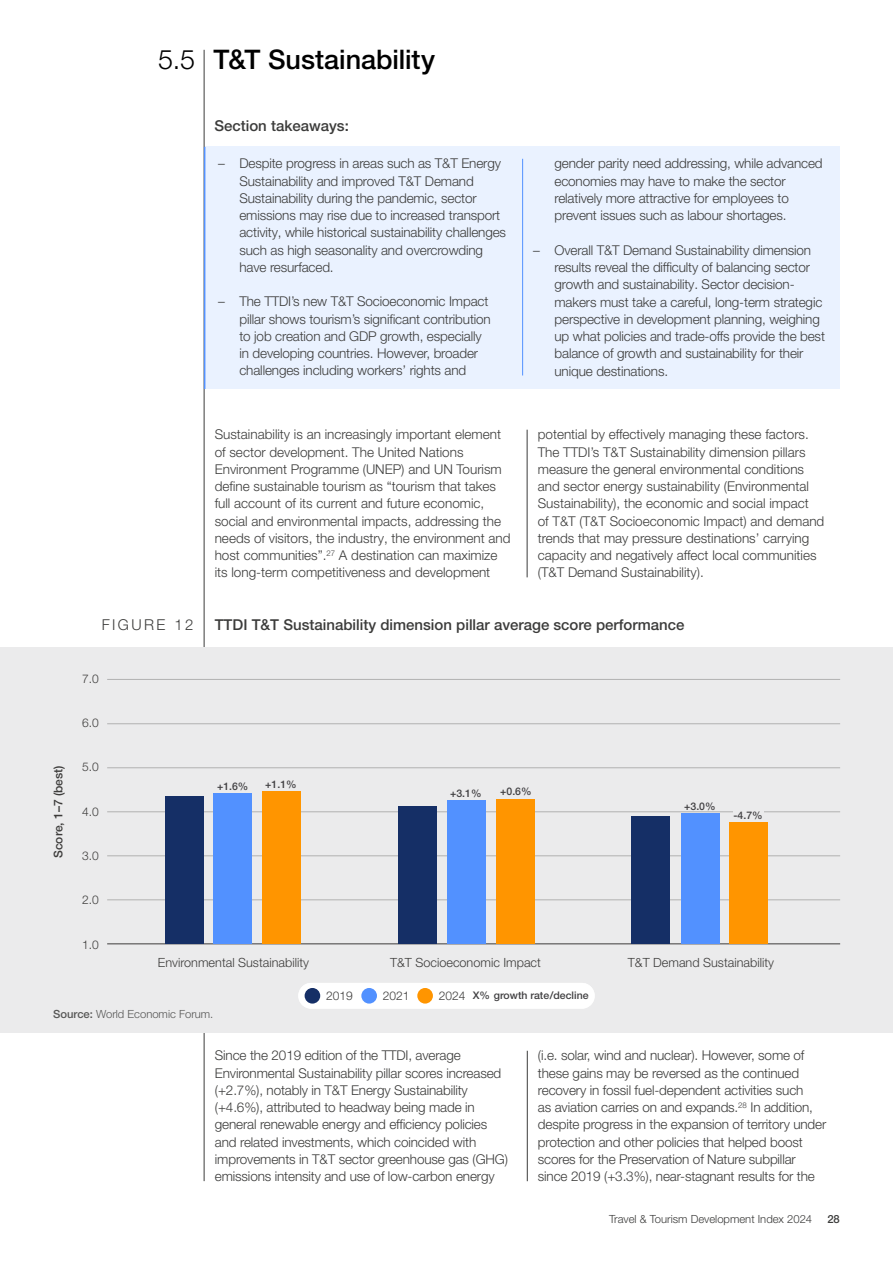
<style>
.page{position:relative;width:893px;height:1263px;background:#fff}
.page>*{position:absolute;margin:0;border:0;box-sizing:border-box;transform-origin:0 0}
.t1{font:500 27px "Helvetica Neue LT Pro";color:#000}
.t2{font:500 15px "Helvetica Neue LT Pro";color:#3c3c3b}
.t3{font:300 15px "Helvetica Neue LT Pro";letter-spacing:.16em;color:#3c3c3b}
.t4{font:300 13.5px/17.2px "Helvetica Neue LT Pro";letter-spacing:-.01em;color:#3c3c3b}
.t5{font:300 12.6px "Helvetica Neue LT Pro";color:#3d3c3b}
.t6{font:300 12px "Helvetica Neue LT Pro";color:#3d3c3b}
.t7{font:500 12px "Helvetica Neue LT Pro";color:#3d3c3b}
.t8{font:300 11.25px "Helvetica Neue LT Pro";color:#3c3c3b}
.t9{font:300 11.25px "Helvetica Neue LT Pro";color:#575756}
.t10{font:500 11.25px "Helvetica Neue LT Pro";color:#3c3c3b}
.t11{font:500 10.5px "Helvetica Neue LT Pro";color:#414042}
.s1{font-weight:300}
.s2{font-weight:300;font-size:12px;color:#3d3c3b}
.s3{font-weight:500}
</style>
<div class="page">
<hr style="left:204px;top:50px;width:1px;height:1131px;background:#3c3c3b">
<div style="left:205px;top:147px;width:635px;height:242px;background:#eaf2ff"></div>
<hr style="left:522px;top:159px;width:1px;height:216px;background:#5291ff">
<hr style="left:204px;top:147px;width:1px;height:242px;background:#5291ff">
<hr style="left:527px;top:430px;width:1px;height:147px;background:#3c3c3b">
<div style="left:0;top:647px;width:893px;height:386px;background:#ebebec"></div>
<hr style="left:107px;top:723px;width:733px;height:1px;background:#b1b1b1">
<hr style="left:107px;top:767px;width:733px;height:1px;background:#b1b1b1">
<hr style="left:107px;top:679px;width:733px;height:1px;background:#b1b1b1">
<hr style="left:107px;top:811px;width:733px;height:1px;background:#b1b1b1">
<hr style="left:107px;top:855px;width:733px;height:1px;background:#b1b1b1">
<hr style="left:107px;top:899px;width:733px;height:1px;background:#b1b1b1">
<hr style="left:107px;top:943px;width:733px;height:1px;background:#3d3c3b">
<div style="left:165px;top:796px;width:39px;height:147px;background:#152f66"></div>
<div style="left:214px;top:793px;width:38px;height:150px;background:#5291ff"></div>
<div style="left:263px;top:791px;width:38px;height:152px;background:#ff9500"></div>
<div style="left:398px;top:805px;width:39px;height:138px;background:#152f66"></div>
<div style="left:447px;top:800px;width:39px;height:143px;background:#5291ff"></div>
<div style="left:496px;top:799px;width:38px;height:144px;background:#ff9500"></div>
<div style="left:632px;top:816px;width:38px;height:127px;background:#152f66"></div>
<div style="left:681px;top:813px;width:38px;height:130px;background:#5291ff"></div>
<div style="left:729px;top:822px;width:39px;height:121px;background:#ff9500"></div>
<div style="left:733px;top:811px;width:31px;height:10px;background:#ebebec"></div>
<div style="left:298px;top:983px;width:297px;height:26px;background:#fff;border-radius:13px"></div>
<div style="left:305px;top:988px;width:15px;height:15px;background:#152f66;border-radius:50%"></div>
<div style="left:361px;top:988px;width:16px;height:15px;background:#5291ff;border-radius:50%"></div>
<div style="left:417px;top:988px;width:16px;height:15px;background:#ff9500;border-radius:50%"></div>
<hr style="left:527px;top:1051px;width:1px;height:130px;background:#3c3c3b">
<h1 class="t1" style="left:158px;top:43px;width:279px"><span class="s1">5.5</span> T&amp;T Sustainability</h1>
<p class="t2" style="left:214px;top:117px;width:136px">Section takeaways:</p>
<p class="t4" style="left:239px;top:155px;width:268px;text-indent:-21px">– Despite progress in areas such as T&amp;T Energy Sustainability and improved T&amp;T Demand Sustainability during the pandemic, sector emissions may rise due to increased transport activity, while historical sustainability challenges such as high seasonality and overcrowding have resurfaced.</p>
<p class="t4" style="left:239px;top:293px;width:253px;text-indent:-21px">– The TTDI’s new T&amp;T Socioeconomic Impact pillar shows tourism’s significant contribution to job creation and GDP growth, especially in developing countries. However, broader challenges including workers’ rights and</p>
<p class="t4" style="left:554px;top:155px;width:270px">gender parity need addressing, while advanced economies may have to make the sector relatively more attractive for employees to prevent issues such as labour shortages.</p>
<p class="t4" style="left:554px;top:241px;width:272px;text-indent:-21px">– Overall T&amp;T Demand Sustainability dimension results reveal the difficulty of balancing sector growth and sustainability. Sector decision&shy;makers must take a careful, long-term strategic perspective in development planning, weighing up what policies and trade-offs provide the best balance of growth and sustainability for their unique destinations.</p>
<p class="t4" style="left:215px;top:426px;width:297px">Sustainability is an increasingly important element of sector development. The United Nations Environment Programme (UNEP) and UN Tourism define sustainable tourism as “tourism that takes full account of its current and future economic, social and environmental impacts, addressing the needs of visitors, the industry, the environment and host communities”.<sup>27</sup> A destination can maximize its long-term competitiveness and development</p>
<p class="t4" style="left:538px;top:426px;width:288px">potential by effectively managing these factors.<br>The TTDI’s T&amp;T Sustainability dimension pillars measure the general environmental conditions and sector energy sustainability (Environmental Sustainability), the economic and social impact<br>of T&amp;T (T&amp;T Socioeconomic Impact) and demand trends that may pressure destinations’ carrying capacity and negatively affect local communities (T&amp;T Demand Sustainability).</p>
<p class="t3" style="left:102px;top:615px;width:93px">FIGURE 12</p>
<p class="t2" style="left:215px;top:615px;width:471px">TTDI T&amp;T Sustainability dimension pillar average score performance</p>
<p class="t6" style="left:82px;top:672px;width:18px">7.0</p>
<p class="t7" style="left:51px;top:858px;width:94px;rotate:-90deg">Score, 1–7 (best)</p>
<p class="t6" style="left:82px;top:715px;width:18px">6.0</p>
<p class="t6" style="left:82px;top:760px;width:18px">5.0</p>
<p class="t6" style="left:82px;top:804px;width:18px">4.0</p>
<p class="t6" style="left:82px;top:848px;width:18px">3.0</p>
<p class="t6" style="left:82px;top:893px;width:18px">2.0</p>
<p class="t6" style="left:82px;top:937px;width:18px">1.0</p>
<p class="t11" style="left:217px;top:780px;width:33px">+1.6%</p>
<p class="t11" style="left:265px;top:778px;width:33px">+1.1%</p>
<p class="t11" style="left:450px;top:787px;width:33px">+3.1%</p>
<p class="t11" style="left:500px;top:785px;width:33px">+0.6%</p>
<p class="t11" style="left:684px;top:800px;width:33px">+3.0%</p>
<p class="t11" style="left:733px;top:809px;width:31px">-4.7%</p>
<p class="t5" style="left:158px;top:954px;width:152px">Environmental Sustainability</p>
<p class="t5" style="left:390px;top:954px;width:152px">T&amp;T Socioeconomic Impact</p>
<p class="t5" style="left:628px;top:954px;width:148px">T&amp;T Demand Sustainability</p>
<p class="t6" style="left:326px;top:988px;width:28px">2019</p>
<p class="t6" style="left:383px;top:988px;width:28px">2021</p>
<p class="t11" style="left:439px;top:988px;width:151px"><span class="s2">2024</span> X% growth rate/decline</p>
<p class="t6" style="left:459px;top:988px;width:8px">3</p>
<p class="t9" style="left:53px;top:1007px;width:162px"><span class="s3">Source:</span> World Economic Forum.</p>
<p class="t4" style="left:215px;top:1047px;width:295px">Since the 2019 edition of the TTDI, average Environmental Sustainability pillar scores increased (+2.7%), notably in T&amp;T Energy Sustainability (+4.6%), attributed to headway being made in general renewable energy and efficiency policies and related investments, which coincided with improvements in T&amp;T sector greenhouse gas (GHG) emissions intensity and use of low-carbon energy</p>
<p class="t4" style="left:538px;top:1047px;width:290px">(i.e. solar, wind and nuclear). However, some of these gains may be reversed as the continued recovery in fossil fuel-dependent activities such<br>as aviation carries on and expands.<sup>28</sup> In addition, despite progress in the expansion of territory under protection and other policies that helped boost scores for the Preservation of Nature subpillar since 2019 (+3.3%), near-stagnant results for the</p>
<p class="t8" style="left:609px;top:1212px;width:205px">Travel &amp; Tourism Development Index 2024</p>
<p class="t10" style="left:827px;top:1212px;width:14px">28</p>
</div>
